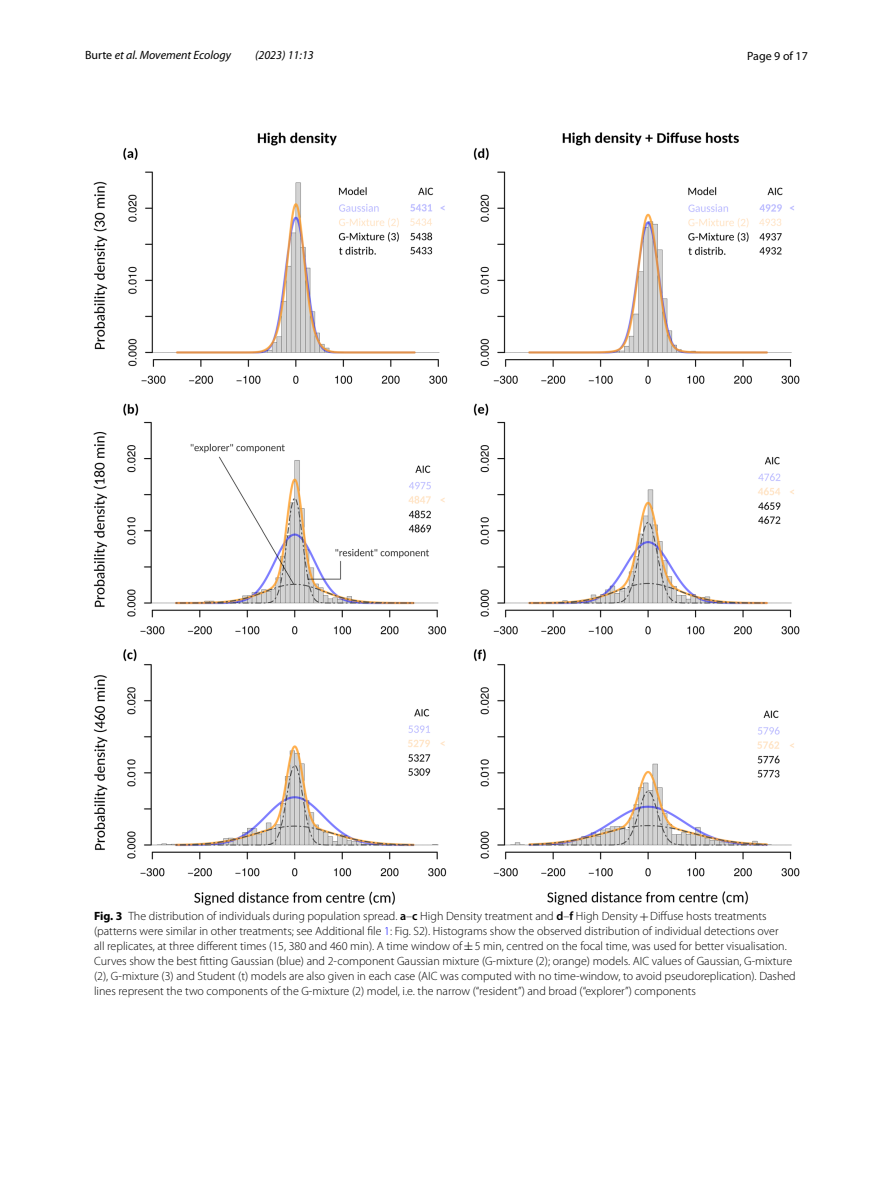
<style>
.page{position:relative;width:893px;height:1187px;background:#fff}
.page>*{position:absolute;margin:0;border:0;box-sizing:border-box;transform-origin:0 0}
.t1{font:300 12px/15px "Myriad Pro";color:#000}
.t2{font:italic 12px "Myriad Pro";color:#000}
.t3{font:12px "Myriad Pro";color:#000}
.s1{font-style:normal}
.s2{font-weight:700}
.s3{font-weight:600}
.s4{font-family:"MTSY";font-weight:400}
.s5{color:#00f}
</style>
<div class="page">
<img style="left:94px;top:133px;width:705px;height:772px">
<p class="t2" style="left:85px;top:48px;width:147px"><span class="s1">Burte</span> et al. Movement Ecology</p>
<p class="t2" style="left:255px;top:48px;width:60px">(2023) 11:13</p>
<p class="t3" style="left:747px;top:48px;width:62px">Page 9 of 17</p>
<p class="t1" style="left:94px;top:908px;width:703px"><span class="s2">Fig. 3</span> The distribution of individuals during population spread. <span class="s3">a</span>–<span class="s3">c</span> High Density treatment and <span class="s3">d</span>–<span class="s3">f</span> High Density<span class="s4">+</span>Diffuse hosts treatments (patterns were similar in other treatments; see Additional file <span class="s5">1</span>: Fig. S2). Histograms show the observed distribution of individual detections over<br>all replicates, at three different times (15, 380 and 460 min). A time window of<span class="s4">±</span>5 min, centred on the focal time, was used for better visualisation.<br>Curves show the best fitting Gaussian (blue) and 2-component Gaussian mixture (G-mixture (2); orange) models. AIC values of Gaussian, G-mixture (2), G-mixture (3) and Student (t) models are also given in each case (AIC was computed with no time-window, to avoid pseudoreplication). Dashed lines represent the two components of the G-mixture (2) model, i.e. the narrow (“resident”) and broad (“explorer”) components</p>
</div>
